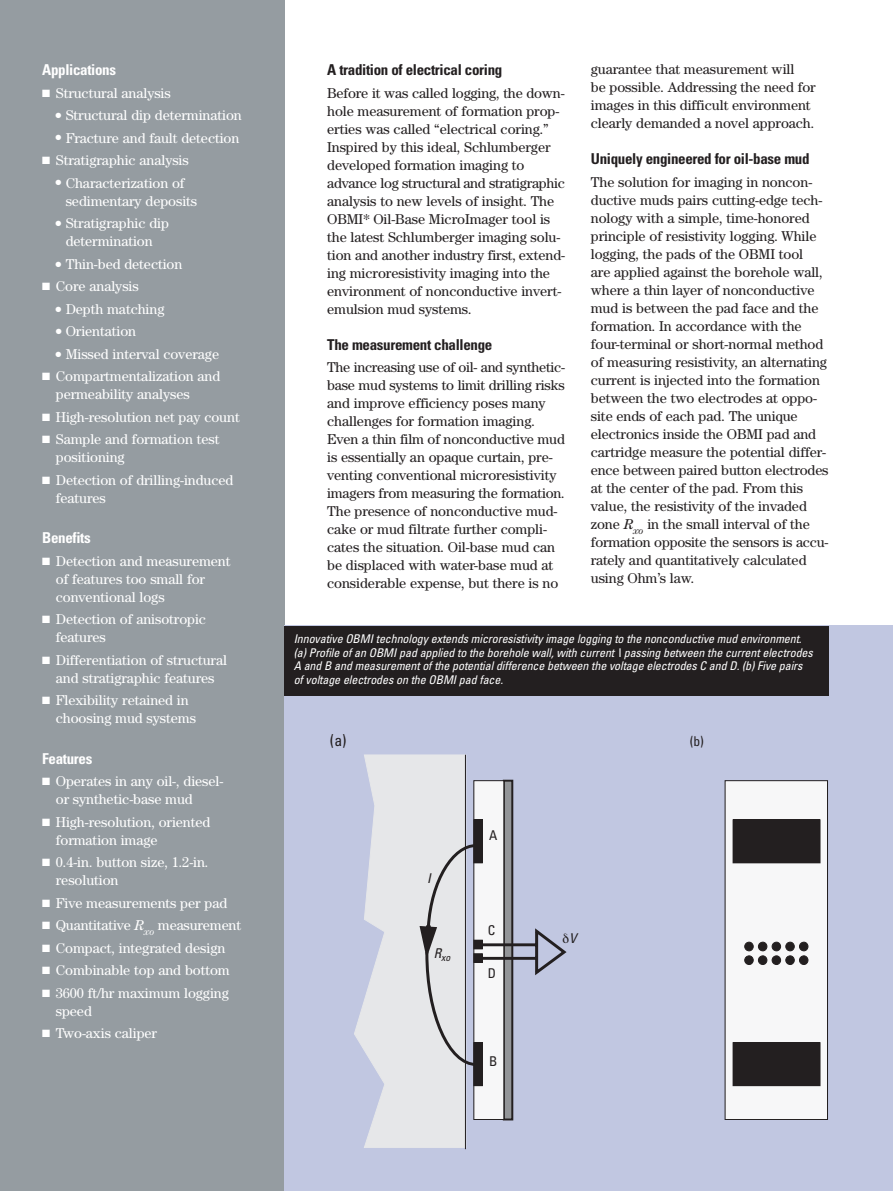
<style>
.page{position:relative;width:893px;height:1191px;background:#fff}
.page>*{position:absolute;margin:0;border:0;box-sizing:border-box;transform-origin:0 0}
.t1{font:condensed 15.9px "Univers";color:#231f20}
.t2{font:700 condensed 15px "Univers";letter-spacing:-.02em;color:#231f20}
.t3{font:700 condensed 15px "Univers";letter-spacing:-.02em;color:#fff}
.t4{font:14.25px/18px "Century";letter-spacing:-.005em;color:#231f20}
.t5{font:14.25px/18px "Century";letter-spacing:-.005em;color:#fff}
.t6{font:condensed 13.5px "Univers";color:#231f20}
.t7{font:italic condensed 13.5px "Univers";color:#231f20}
.t8{font:italic condensed 12px/13.5px "Univers";letter-spacing:-.01em;color:#fff}
.t9{font:italic condensed 9.75px "Univers";color:#231f20}
.s1{font-style:italic}
.s2{font-style:normal}
</style>
<div class="page">
<div style="left:0;top:0;width:285px;height:1191px;background:#959ca1"></div>
<div style="left:285px;top:626px;width:608px;height:565px;background:#c1c7e1"></div>
<div style="left:504px;top:780px;width:8px;height:339px;background:#939598"></div>
<div style="left:503px;top:779px;width:10px;height:341px;border:2px solid #231f20"></div>
<svg style="left:354px;top:754px;width:113px;height:394px"></svg>
<hr style="left:465px;top:755px;width:1px;height:393px;background:#231f20">
<div style="left:474px;top:780px;width:30px;height:339px;background:#f7f7f8"></div>
<div style="left:474px;top:820px;width:8px;height:43px;background:#231f20"></div>
<div style="left:473px;top:819px;width:10px;height:44px;border:1px solid #231f20"></div>
<div style="left:474px;top:1042px;width:8px;height:43px;background:#231f20"></div>
<div style="left:473px;top:1042px;width:10px;height:44px;border:1px solid #231f20"></div>
<div style="left:725px;top:780px;width:102px;height:339px;background:#f7f7f8"></div>
<div style="left:725px;top:780px;width:103px;height:340px;border:1px solid #231f20"></div>
<div style="left:733px;top:820px;width:87px;height:43px;background:#231f20"></div>
<div style="left:733px;top:819px;width:87px;height:44px;border:1px solid #231f20"></div>
<div style="left:733px;top:1042px;width:87px;height:43px;background:#231f20"></div>
<div style="left:733px;top:1042px;width:87px;height:44px;border:1px solid #231f20"></div>
<div style="left:772px;top:942px;width:9px;height:9px;background:#231f20;border-radius:50%"></div>
<div style="left:772px;top:941px;width:9px;height:10px;border:1px solid #231f20;border-radius:50%"></div>
<div style="left:772px;top:956px;width:9px;height:8px;background:#231f20;border-radius:50%"></div>
<div style="left:772px;top:955px;width:9px;height:10px;border:1px solid #231f20;border-radius:50%"></div>
<div style="left:786px;top:942px;width:8px;height:9px;background:#231f20;border-radius:50%"></div>
<div style="left:785px;top:941px;width:10px;height:10px;border:1px solid #231f20;border-radius:50%"></div>
<div style="left:786px;top:956px;width:8px;height:8px;background:#231f20;border-radius:50%"></div>
<div style="left:785px;top:955px;width:10px;height:10px;border:1px solid #231f20;border-radius:50%"></div>
<div style="left:799px;top:942px;width:9px;height:9px;background:#231f20;border-radius:50%"></div>
<div style="left:799px;top:941px;width:9px;height:10px;border:1px solid #231f20;border-radius:50%"></div>
<div style="left:799px;top:956px;width:9px;height:8px;background:#231f20;border-radius:50%"></div>
<div style="left:799px;top:955px;width:9px;height:10px;border:1px solid #231f20;border-radius:50%"></div>
<div style="left:745px;top:942px;width:8px;height:9px;background:#231f20;border-radius:50%"></div>
<div style="left:744px;top:941px;width:10px;height:10px;border:1px solid #231f20;border-radius:50%"></div>
<div style="left:745px;top:956px;width:8px;height:8px;background:#231f20;border-radius:50%"></div>
<div style="left:744px;top:955px;width:10px;height:10px;border:1px solid #231f20;border-radius:50%"></div>
<div style="left:758px;top:942px;width:9px;height:9px;background:#231f20;border-radius:50%"></div>
<div style="left:758px;top:941px;width:9px;height:10px;border:1px solid #231f20;border-radius:50%"></div>
<div style="left:758px;top:956px;width:9px;height:8px;background:#231f20;border-radius:50%"></div>
<div style="left:758px;top:955px;width:9px;height:10px;border:1px solid #231f20;border-radius:50%"></div>
<div style="left:285px;top:626px;width:544px;height:69px;background:#231f20"></div>
<svg style="left:418px;top:842px;width:149px;height:225px"></svg>
<p class="t3" style="left:42px;top:64px;width:75px">Applications</p>
<p class="t5" style="left:42px;top:85px;width:130px">■ Structural analysis</p>
<p class="t5" style="left:55px;top:108px;width:188px">● Structural dip determination</p>
<p class="t5" style="left:55px;top:130px;width:185px">● Fracture and fault detection</p>
<p class="t5" style="left:42px;top:153px;width:148px">■ Stratigraphic analysis</p>
<p class="t5" style="left:66px;top:175px;width:133px;text-indent:-10px">● Characterization of sedimentary deposits</p>
<p class="t5" style="left:55px;top:216px;width:115px;text-align:center">● Stratigraphic dip determination</p>
<p class="t5" style="left:55px;top:256px;width:128px">● Thin-bed detection</p>
<p class="t5" style="left:42px;top:279px;width:98px">■ Core analysis</p>
<p class="t5" style="left:55px;top:301px;width:110px">● Depth matching</p>
<p class="t5" style="left:56px;top:324px;width:82px">● Orientation</p>
<p class="t5" style="left:55px;top:346px;width:165px">● Missed interval coverage</p>
<p class="t5" style="left:56px;top:369px;width:166px;text-indent:-13px">■ Compartmentalization and permeability analyses</p>
<p class="t5" style="left:42px;top:409px;width:199px">■ High-resolution net pay count</p>
<p class="t5" style="left:56px;top:432px;width:165px;text-indent:-13px">■ Sample and formation test positioning</p>
<p class="t5" style="left:56px;top:472px;width:179px;text-indent:-13px">■ Detection of drilling-induced features</p>
<p class="t3" style="left:42px;top:532px;width:50px">Benefits</p>
<p class="t5" style="left:56px;top:553px;width:176px;text-indent:-13px">■ Detection and measurement of features too small for conventional logs</p>
<p class="t5" style="left:56px;top:612px;width:152px;text-indent:-13px">■ Detection of anisotropic features</p>
<p class="t5" style="left:42px;top:652px;width:186px;text-align:center">■ Differentiation of structural and stratigraphic features</p>
<p class="t5" style="left:56px;top:693px;width:142px;text-indent:-13px">■ Flexibility retained in choosing mud systems</p>
<p class="t3" style="left:42px;top:753px;width:52px">Features</p>
<p class="t5" style="left:56px;top:774px;width:169px;text-indent:-13px">■ Operates in any oil-, diesel&shy;or synthetic-base mud</p>
<p class="t5" style="left:56px;top:814px;width:156px;text-indent:-13px">■ High-resolution, oriented formation image</p>
<p class="t5" style="left:56px;top:855px;width:154px;text-indent:-13px">■ 0.4-in. button size, 1.2-in. resolution</p>
<p class="t5" style="left:42px;top:895px;width:187px">■ Five measurements per pad</p>
<p class="t5" style="left:42px;top:918px;width:200px">■ Quantitative <span class="s1">R</span><sub>xo</sub> measurement</p>
<p class="t5" style="left:42px;top:940px;width:185px">■ Compact, integrated design</p>
<p class="t5" style="left:42px;top:963px;width:189px">■ Combinable top and bottom</p>
<p class="t5" style="left:56px;top:985px;width:175px;text-indent:-13px">■ 3600 ft/hr maximum logging speed</p>
<p class="t5" style="left:42px;top:1026px;width:116px">■ Two-axis caliper</p>
<p class="t2" style="left:327px;top:64px;width:177px">A tradition of electrical coring</p>
<p class="t4" style="left:327px;top:85px;width:239px">Before it was called logging, the down&shy;hole measurement of formation prop&shy;erties was called “electrical coring.” Inspired by this ideal, Schlumberger developed formation imaging to advance log structural and stratigraphic analysis to new levels of insight. The OBMI* Oil-Base MicroImager tool is the latest Schlumberger imaging solu&shy;tion and another industry first, extend&shy;ing microresistivity imaging into the environment of nonconductive invert&shy;emulsion mud systems.</p>
<p class="t2" style="left:327px;top:339px;width:167px">The measurement challenge</p>
<p class="t4" style="left:327px;top:360px;width:239px">The increasing use of oil- and synthetic&shy;base mud systems to limit drilling risks and improve efficiency poses many challenges for formation imaging.<br>Even a thin film of nonconductive mud is essentially an opaque curtain, pre&shy;venting conventional microresistivity imagers from measuring the formation.<br>The presence of nonconductive mud&shy;cake or mud filtrate further compli&shy;cates the situation. Oil-base mud can be displaced with water-base mud at considerable expense, but there is no</p>
<p class="t4" style="left:591px;top:62px;width:226px">guarantee that measurement will<br>be possible. Addressing the need for images in this difficult environment clearly demanded a novel approach.</p>
<p class="t2" style="left:591px;top:153px;width:220px">Uniquely engineered for oil-base mud</p>
<p class="t4" style="left:591px;top:174px;width:239px">The solution for imaging in noncon&shy;ductive muds pairs cutting-edge tech&shy;nology with a simple, time-honored principle of resistivity logging. While logging, the pads of the OBMI tool<br>are applied against the borehole wall, where a thin layer of nonconductive mud is between the pad face and the formation. In accordance with the four-terminal or short-normal method of measuring resistivity, an alternating current is injected into the formation between the two electrodes at oppo&shy;site ends of each pad. The unique electronics inside the OBMI pad and cartridge measure the potential differ&shy;ence between paired button electrodes at the center of the pad. From this value, the resistivity of the invaded zone <span class="s1">R</span><sub>xo</sub> in the small interval of the formation opposite the sensors is accu&shy;rately and quantitatively calculated using Ohm’s law.</p>
<p class="t8" style="left:294px;top:633px;width:523px">Innovative OBMItechnology extends microresistivity image logging to the nonconductive mud environment. (a)Profile of an OBMIpad applied to the borehole wall,with current <span class="s2">I</span> passing between the currentelectrodes A and B and measurementof the potentialdifference between the voltage electrodes C and D.(b)Five pairs of voltage electrodes on the OBMIpad face.</p>
<p class="t1" style="left:330px;top:734px;width:18px">(a)</p>
<p class="t6" style="left:690px;top:736px;width:16px">(b)</p>
<p class="t9" style="left:434px;top:954px;width:18px"><sup>R</sup>xo</p>
<p class="t6" style="left:489px;top:830px;width:10px">A</p>
<p class="t6" style="left:488px;top:925px;width:9px">C</p>
<p class="t6" style="left:488px;top:968px;width:10px">D</p>
<p class="t6" style="left:489px;top:1056px;width:10px">B</p>
<p class="t7" style="left:569px;top:933px;width:9px">V</p>
</div>
